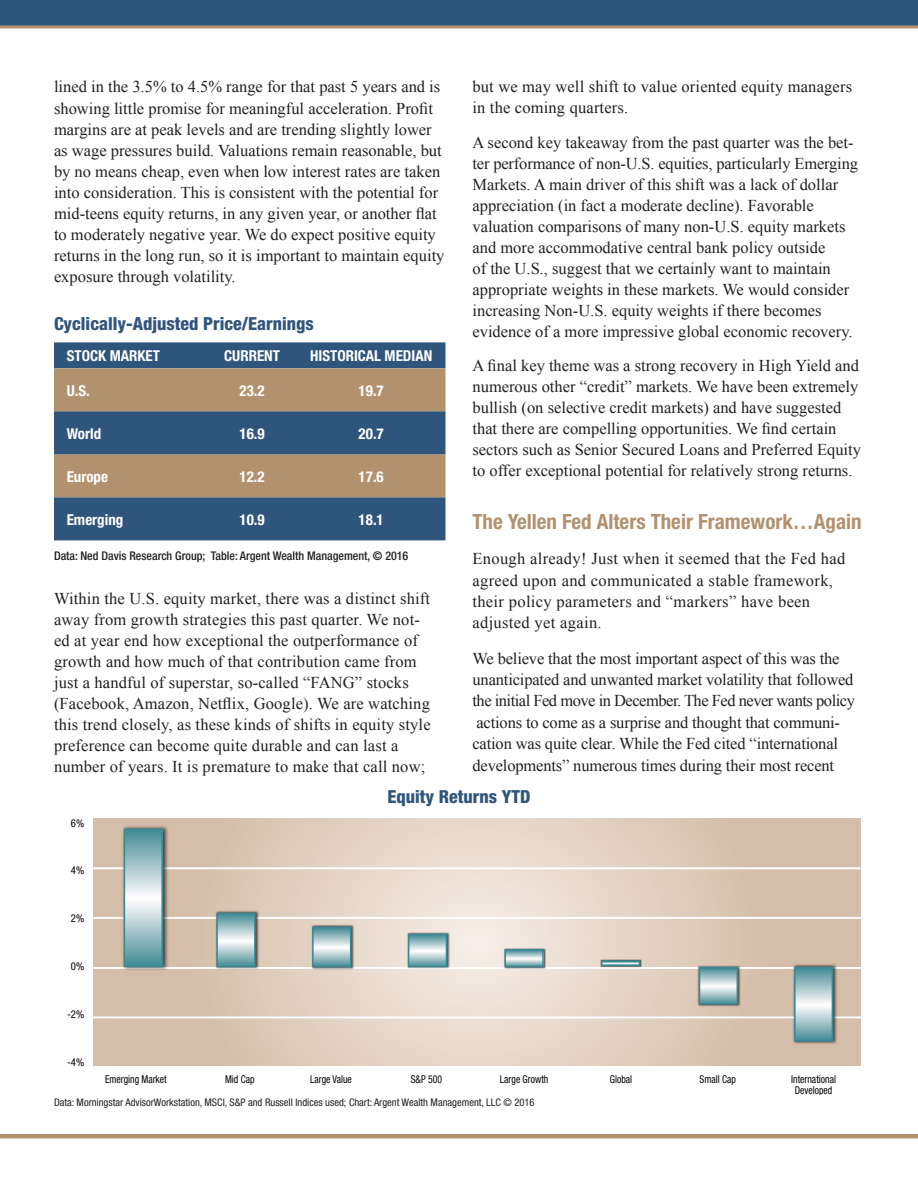
<style>
.page{position:relative;width:918px;height:1188px;background:#fff}
.page>*{position:absolute;margin:0;border:0;box-sizing:border-box;transform-origin:0 0}
.Subhead{font:700 condensed 21px "Helvetica Neue";color:#b2926e}
.Body_text{font:800 condensed 18px "Helvetica Neue";color:#30557c}
.Body_text-2{font:16.5px/21px "Times New Roman";color:#231f20}
.Body_text-3{font:16.5px/21.3px "Times New Roman";letter-spacing:.02em;color:#231f20}
.indent{font:700 condensed 15px "Helvetica Neue";color:#fff}
.indent-2{font:500 condensed 12px "Helvetica Neue";color:#231f20}
.t1{font:condensed 10.8px/10.8px "Helvetica Neue";color:#040503;text-align:center;scale:.9 1}
.t2{font:condensed 10.8px "Helvetica Neue";color:#040503}
.Body_text-4{font:condensed 10.5px "Helvetica Neue";color:#231f20}
</style>
<div class="page">
<div style="left:54px;top:342px;width:392px;height:26px;background:#30557c"></div>
<div style="left:54px;top:368px;width:392px;height:43px;background:#b2926e"></div>
<svg style="left:54px;top:411px;width:392px;height:129px;background:#5c6a78"></svg>
<hr style="left:0;top:1134px;width:918px;height:4px;background:#b2926e">
<div style="left:0;top:0;width:918px;height:27px;background:#30557c"></div>
<hr style="left:0;top:25px;width:918px;height:3px;background:#b2926e">
<svg style="left:93px;top:819px;width:768px;height:246px;background:#e0cebd"></svg>
<hr style="left:93px;top:867px;width:768px;height:2px;background:#fff">
<hr style="left:93px;top:917px;width:768px;height:2px;background:#fff">
<hr style="left:93px;top:967px;width:769px;height:2px;background:#fff">
<hr style="left:93px;top:1016px;width:769px;height:2px;background:#fff">
<img style="left:120px;top:823px;width:50px;height:150px">
<svg style="left:124px;top:829px;width:39px;height:138px;background:#99bec4"></svg>
<img style="left:214px;top:909px;width:46px;height:62px">
<svg style="left:216px;top:913px;width:40px;height:54px;background:#97bcc2"></svg>
<img style="left:310px;top:924px;width:45px;height:46px">
<svg style="left:312px;top:927px;width:39px;height:40px;background:#98bdc4"></svg>
<img style="left:406px;top:931px;width:45px;height:39px">
<svg style="left:408px;top:934px;width:39px;height:33px"></svg>
<img style="left:503px;top:947px;width:44px;height:22px">
<svg style="left:504px;top:949px;width:40px;height:18px"></svg>
<img style="left:600px;top:959px;width:42px;height:8px">
<svg style="left:601px;top:960px;width:39px;height:6px"></svg>
<img style="left:697px;top:964px;width:45px;height:43px">
<svg style="left:699px;top:967px;width:39px;height:38px"></svg>
<img style="left:791px;top:963px;width:47px;height:83px">
<svg style="left:794px;top:967px;width:39px;height:75px;background:#97bdc3"></svg>
<p class="Body_text-2" style="left:54px;top:76px;width:392px">lined in the 3.5% to 4.5% range for that past 5 years and is showing little promise for meaningful acceleration. Profit margins are at peak levels and are trending slightly lower as wage pressures build. Valuations remain reasonable, but by no means cheap, even when low interest rates are taken into consideration. This is consistent with the potential for mid-teens equity returns, in any given year, or another flat to moderately negative year. We do expect positive equity returns in the long run, so it is important to maintain equity exposure through volatility.</p>
<p class="Body_text" style="left:54px;top:312px;width:261px">Cyclically-Adjusted Price/Earnings</p>
<p class="indent" style="left:67px;top:347px;width:95px">STOCK MARKET</p>
<p class="indent" style="left:224px;top:347px;width:57px">CURRENT</p>
<p class="indent" style="left:310px;top:347px;width:124px">HISTORICAL MEDIAN</p>
<p class="indent" style="left:67px;top:381px;width:25px">U.S.</p>
<p class="indent" style="left:240px;top:381px;width:27px">23.2</p>
<p class="indent" style="left:359px;top:381px;width:27px">19.7</p>
<p class="indent" style="left:67px;top:424px;width:36px">World</p>
<p class="indent" style="left:240px;top:424px;width:27px">16.9</p>
<p class="indent" style="left:359px;top:424px;width:27px">20.7</p>
<p class="indent" style="left:67px;top:467px;width:43px">Europe</p>
<p class="indent" style="left:240px;top:467px;width:27px">12.2</p>
<p class="indent" style="left:359px;top:467px;width:27px">17.6</p>
<p class="indent" style="left:67px;top:510px;width:58px">Emerging</p>
<p class="indent" style="left:240px;top:510px;width:27px">10.9</p>
<p class="indent" style="left:359px;top:510px;width:27px">18.1</p>
<p class="indent-2" style="left:54px;top:548px;width:356px">Data: Ned Davis Research Group; Table: Argent Wealth Management, © 2016</p>
<p class="Body_text-2" style="left:54px;top:587px;width:378px">Within the U.S. equity market, there was a distinct shift away from growth strategies this past quarter. We not&shy;ed at year end how exceptional the outperformance of growth and how much of that contribution came from just a handful of superstar, so-called “FANG” stocks (Facebook, Amazon, Netflix, Google). We are watching this trend closely, as these kinds of shifts in equity style preference can become quite durable and can last a number of years. It is premature to make that call now;</p>
<p class="Body_text-2" style="left:472px;top:76px;width:381px">but we may well shift to value oriented equity managers in the coming quarters.</p>
<p class="Body_text-2" style="left:472px;top:131px;width:387px">A second key takeaway from the past quarter was the bet&shy;ter performance of non-U.S. equities, particularly Emerging Markets. A main driver of this shift was a lack of dollar appreciation (in fact a moderate decline). Favorable valuation comparisons of many non-U.S. equity markets and more accommodative central bank policy outside<br>of the U.S., suggest that we certainly want to maintain appropriate weights in these markets. We would consider increasing Non-U.S. equity weights if there becomes evidence of a more impressive global economic recovery.</p>
<p class="Body_text-2" style="left:472px;top:355px;width:390px">A final key theme was a strong recovery in High Yield and numerous other “credit” markets. We have been extremely bullish (on selective credit markets) and have suggested that there are compelling opportunities. We find certain sectors such as Senior Secured Loans and Preferred Equity to offer exceptional potential for relatively strong returns.</p>
<p class="Subhead" style="left:472px;top:509px;width:391px">The Yellen Fed Alters Their Framework…Again</p>
<p class="Body_text-3" style="left:472px;top:547px;width:374px">Enough already! Just when it seemed that the Fed had agreed upon and communicated a stable framework, their policy parameters and “markers” have been adjusted yet again.</p>
<p class="Body_text-2" style="left:472px;top:647px;width:384px">We believe that the most important aspect of this was the unanticipated and unwanted market volatility that followed the initial Fed move in December. The Fed never wants policy actions to come as a surprise and thought that communi&shy;cation was quite clear. While the Fed cited “international developments” numerous times during their most recent</p>
<p class="t2" style="left:71px;top:817px;width:15px">6%</p>
<p class="t2" style="left:71px;top:864px;width:15px">4%</p>
<p class="t2" style="left:71px;top:912px;width:15px">2%</p>
<p class="t2" style="left:71px;top:960px;width:15px">0%</p>
<p class="t2" style="left:67px;top:1008px;width:19px">-2%</p>
<p class="t2" style="left:67px;top:1056px;width:19px">-4%</p>
<p class="Body_text" style="left:387px;top:786px;width:145px">Equity Returns YTD</p>
<p class="t1" style="left:105px;top:1074px;width:70px">Emerging Market</p>
<p class="t1" style="left:225px;top:1074px;width:34px">Mid Cap</p>
<p class="t1" style="left:310px;top:1074px;width:48px">Large Value</p>
<p class="t1" style="left:411px;top:1074px;width:36px">S&amp;P 500</p>
<p class="t1" style="left:500px;top:1074px;width:55px">Large Growth</p>
<p class="t1" style="left:610px;top:1074px;width:26px">Global</p>
<p class="t1" style="left:700px;top:1074px;width:42px">Small Cap</p>
<p class="t1" style="left:791px;top:1074px;width:51px">International<br>Developed</p>
<p class="Body_text-4" style="left:54px;top:1096px;width:482px">Data: Morningstar AdvisorWorkstation, MSCI, S&amp;P and Russell Indices used; Chart: Argent Wealth Management, LLC © 2016</p>
</div>
